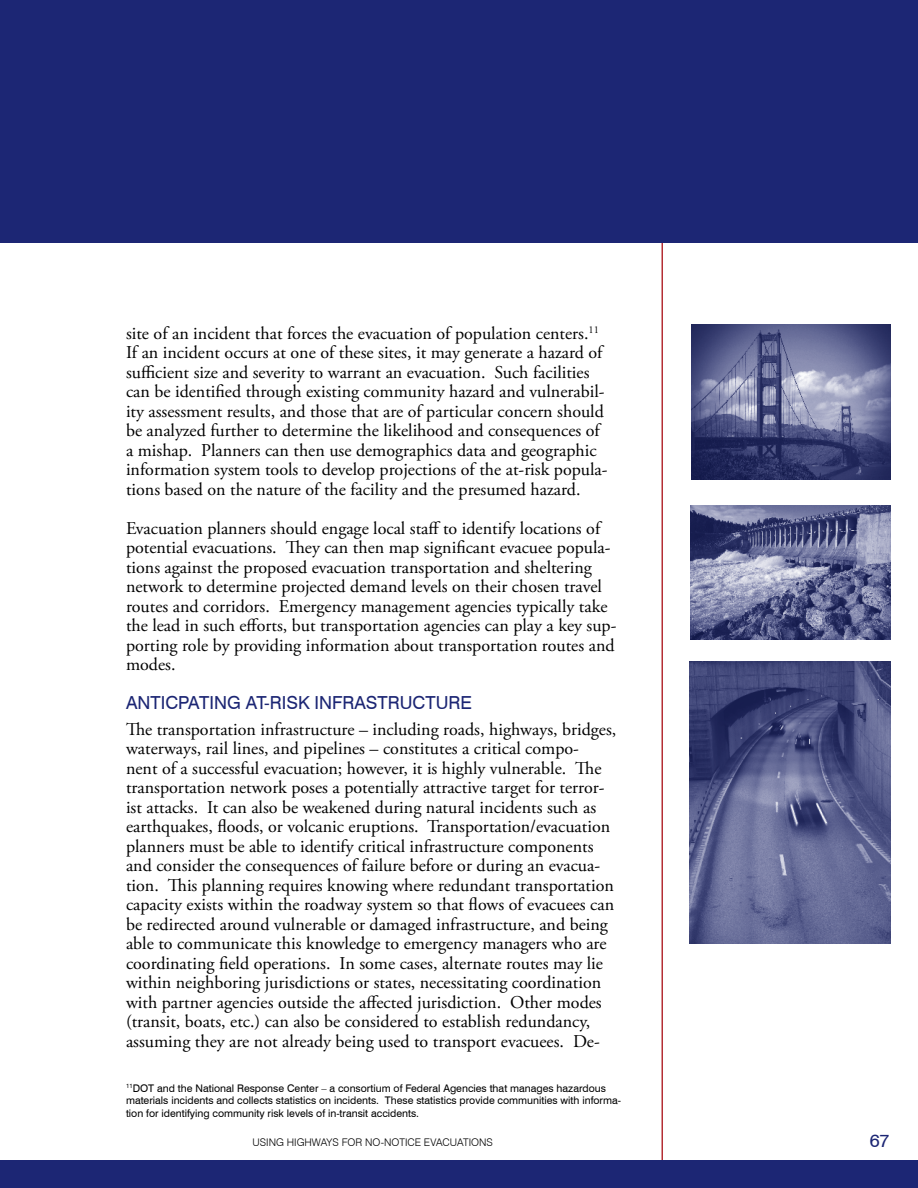
<style>
.page{position:relative;width:918px;height:1188px;background:#fff}
.page>*{position:absolute;margin:0;border:0;box-sizing:border-box;transform-origin:0 0}
.t1{font:18px/19.5px "Adobe Garamond Pro";color:#000}
.t2{font:18px "Swiss 721 BT";color:#1c2674}
.t3{font:10.5px/12.6px "Swiss 721 BT";color:#000}
.t4{font:300 10.5px "Swiss 721 BT";color:#000}
</style>
<div class="page">
<img style="left:689px;top:662px;width:202px;height:281px">
<img style="left:690px;top:506px;width:201px;height:133px">
<img style="left:692px;top:324px;width:199px;height:155px">
<hr style="left:662px;top:214px;width:1px;height:974px;background:#b42e34">
<div style="left:0;top:0;width:918px;height:243px;background:#1c2674"></div>
<div style="left:0;top:1161px;width:918px;height:27px;background:#1c2674"></div>
<p class="t1" style="left:126px;top:324px;width:483px">site of an incident that forces the evacuation of population centers.<sup>11<br></sup>If an incident occurs at one of these sites, it may generate a hazard of sufficient size and severity to warrant an evacuation. Such facilities can be identified through existing community hazard and vulnerabil&shy;ity assessment results, and those that are of particular concern should be analyzed further to determine the likelihood and consequences of a mishap. Planners can then use demographics data and geographic information system tools to develop projections of the at-risk popula&shy;tions based on the nature of the facility and the presumed hazard.</p>
<p class="t1" style="left:126px;top:519px;width:492px">Evacuation planners should engage local staff to identify locations of potential evacuations. They can then map significant evacuee popula&shy;tions against the proposed evacuation transportation and sheltering network to determine projected demand levels on their chosen travel routes and corridors. Emergency management agencies typically take the lead in such efforts, but transportation agencies can play a key sup&shy;porting role by providing information about transportation routes and modes.</p>
<p class="t2" style="left:126px;top:690px;width:201px">ANTICPATING AT-RISK infrastructure</p>
<p class="t1" style="left:126px;top:720px;width:492px">The transportation infrastructure – including roads, highways, bridges, waterways, rail lines, and pipelines – constitutes a critical compo-<br>nent of a successful evacuation; however, it is highly vulnerable. The transportation network poses a potentially attractive target for terror&shy;ist attacks. It can also be weakened during natural incidents such as earthquakes, floods, or volcanic eruptions. Transportation/evacuation planners must be able to identify critical infrastructure components and consider the consequences of failure before or during an evacua&shy;tion. This planning requires knowing where redundant transportation capacity exists within the roadway system so that flows of evacuees can be redirected around vulnerable or damaged infrastructure, and being able to communicate this knowledge to emergency managers who are coordinating field operations. In some cases, alternate routes may lie within neighboring jurisdictions or states, necessitating coordination with partner agencies outside the affected jurisdiction. Other modes (transit, boats, etc.) can also be considered to establish redundancy, assuming they are not already being used to transport evacuees. De-</p>
<p class="t3" style="left:126px;top:1081px;width:496px"><sup>11</sup>DOT and the National Response Center – a consortium of Federal Agencies that manages hazardous materials incidents and collects statistics on incidents. These statistics provide communities with informa&shy;tion for identifying community risk levels of in-transit accidents.</p>
<p class="t4" style="left:253px;top:1136px;width:242px">USING HIGHWAYS FOR NO-NOTICE EVACUATIONS</p>
<p class="t2" style="left:870px;top:1128px;width:21px">67</p>
</div>
